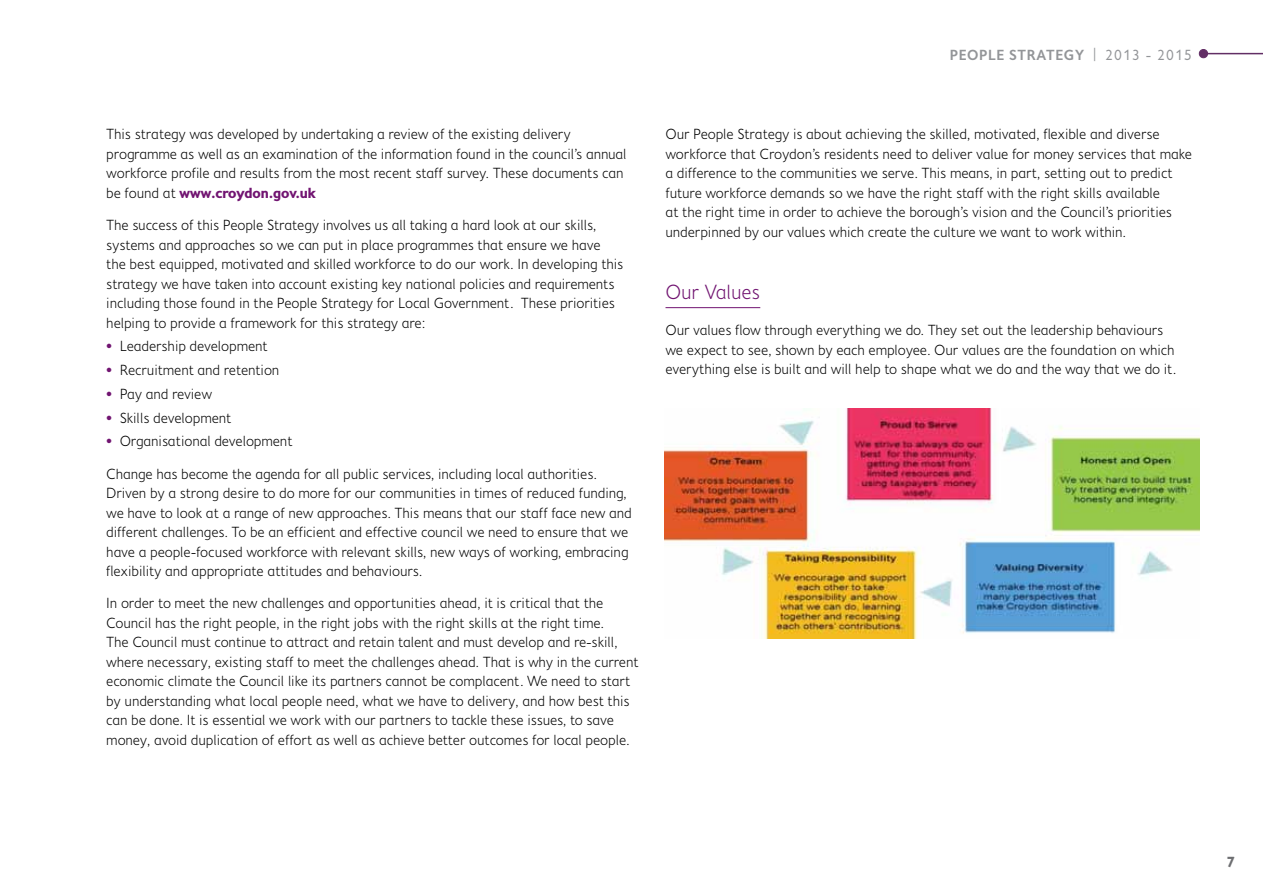
<style>
.page{position:relative;width:1263px;height:893px;background:#fff}
.page>*{position:absolute;margin:0;border:0;box-sizing:border-box;transform-origin:0 0}
.t1{font:300 21px "Fiendstar";letter-spacing:-.01em;color:#711471}
.t2{font:300 15px/19.5px "Fiendstar";letter-spacing:-.01em;color:#000}
.t3{font:600 15px "Fiendstar";letter-spacing:.03em;color:#939598}
.t4{font:700 15px "Fiendstar";color:#6d6e71}
.s1{font-weight:700;color:#711471}
.s2{color:#711471}
.s3{font-weight:400}
</style>
<div class="page">
<hr style="left:1203px;top:53px;width:60px;height:1px;background:#622e65">
<div style="left:1199px;top:49px;width:8px;height:9px;background:#622e65;border-radius:50%"></div>
<div style="left:1199px;top:49px;width:9px;height:9px;border:1px solid #622e65;border-radius:50%"></div>
<hr style="left:665px;top:307px;width:95px;height:1px;background:#711471">
<img style="left:665px;top:408px;width:534px;height:231px">
<p class="t2" style="left:106px;top:124px;width:522px">This strategy was developed by undertaking a review of the existing delivery programme as well as an examination of the information found in the council’s annual workforce profile and results from the most recent staff survey. These documents can be found at <span class="s1">www.croydon.gov.uk</span></p>
<p class="t2" style="left:106px;top:215px;width:519px">The success of this People Strategy involves us all taking a hard look at our skills, systems and approaches so we can put in place programmes that ensure we have the best equipped, motivated and skilled workforce to do our work. In developing this strategy we have taken into account existing key national policies and requirements including those found in the People Strategy for Local Government. These priorities helping to provide a framework for this strategy are:</p>
<p class="t2" style="left:106px;top:336px;width:163px"><span class="s2">•</span> Leadership development</p>
<p class="t2" style="left:106px;top:360px;width:175px"><span class="s2">•</span> Recruitment and retention</p>
<p class="t2" style="left:106px;top:384px;width:107px"><span class="s2">•</span> Pay and review</p>
<p class="t2" style="left:106px;top:408px;width:127px"><span class="s2">•</span> Skills development</p>
<p class="t2" style="left:106px;top:425px;width:492px;line-height:32.2px"><span class="s2">•</span> Organisational development<br>Change has become the agenda for all public services, including local authorities.</p>
<p class="t2" style="left:106px;top:483px;width:527px">Driven by a strong desire to do more for our communities in times of reduced funding, we have to look at a range of new approaches. This means that our staff face new and different challenges. To be an efficient and effective council we need to ensure that we have a people-focused workforce with relevant skills, new ways of working, embracing flexibility and appropriate attitudes and behaviours.</p>
<p class="t2" style="left:106px;top:593px;width:534px">In order to meet the new challenges and opportunities ahead, it is critical that the Council has the right people, in the right jobs with the right skills at the right time.<br>The Council must continue to attract and retain talent and must develop and re-skill, where necessary, existing staff to meet the challenges ahead. That is why in the current economic climate the Council like its partners cannot be complacent. We need to start by understanding what local people need, what we have to delivery, and how best this can be done. It is essential we work with our partners to tackle these issues, to save money, avoid duplication of effort as well as achieve better outcomes for local people.</p>
<p class="t3" style="left:950px;top:46px;width:243px">PEOPLE STRATEGY <span class="s3">| 2013 - 2015</span></p>
<p class="t2" style="left:665px;top:124px;width:528px">Our People Strategy is about achieving the skilled, motivated, flexible and diverse workforce that Croydon’s residents need to deliver value for money services that make a difference to the communities we serve. This means, in part, setting out to predict future workforce demands so we have the right staff with the right skills available<br>at the right time in order to achieve the borough’s vision and the Council’s priorities underpinned by our values which create the culture we want to work within.</p>
<h1 class="t1" style="left:665px;top:280px;width:96px">Our Values</h1>
<p class="t2" style="left:665px;top:321px;width:513px">Our values flow through everything we do. They set out the leadership behaviours we expect to see, shown by each employee. Our values are the foundation on which everything else is built and will help to shape what we do and the way that we do it.</p>
<p class="t4" style="left:1227px;top:853px;width:10px">7</p>
</div>
